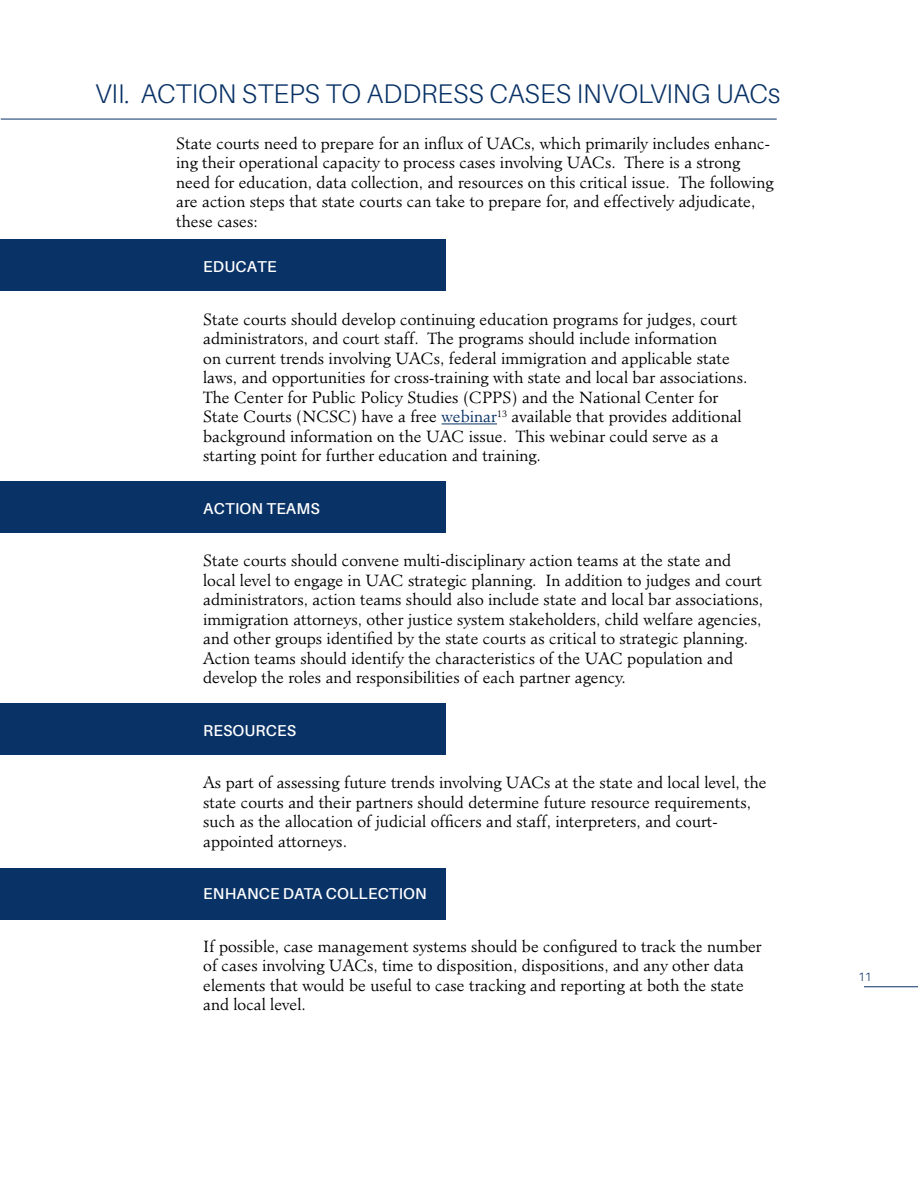
<style>
.page{position:relative;width:918px;height:1188px;background:#fff}
.page>*{position:absolute;margin:0;border:0;box-sizing:border-box;transform-origin:0 0}
.t1{font:300 27px "Aileron";color:#093266}
.t2{font:300 15.75px/19.5px "Minister";color:#000}
.t3{font:600 15.75px "Aileron";letter-spacing:.01em;color:#fff}
.t4{font:300 12px "Aileron";color:#093266}
.s1{color:#093266}
</style>
<div class="page">
<hr style="left:864px;top:986px;width:54px;height:1px;background:#093266">
<div style="left:1px;top:703px;width:445px;height:52px;background:#093266"></div>
<div style="left:1px;top:868px;width:445px;height:52px;background:#093266"></div>
<div style="left:1px;top:481px;width:445px;height:52px;background:#093266"></div>
<div style="left:1px;top:239px;width:445px;height:52px;background:#093266"></div>
<hr style="left:442px;top:424px;width:55px;height:1px;background:#093266">
<hr style="left:1px;top:119px;width:776px;height:1px;background:#093266">
<h1 class="t1" style="left:95px;top:79px;width:687px">VII. ACTION STEPS TO ADDRESS CASES INVOLVING UACs</h1>
<p class="t2" style="left:176px;top:133px;width:599px">State courts need to prepare for an influx of UACs, which primarily includes enhanc&shy;ing their operational capacity to process cases involving UACs. There is a strong need for education, data collection, and resources on this critical issue. The following are action steps that state courts can take to prepare for, and effectively adjudicate, these cases:</p>
<p class="t3" style="left:203px;top:258px;width:75px">EDUCATE</p>
<p class="t2" style="left:203px;top:310px;width:546px">State courts should develop continuing education programs for judges, court administrators, and court staff. The programs should include information<br>on current trends involving UACs, federal immigration and applicable state laws, and opportunities for cross-training with state and local bar associations.<br>The Center for Public Policy Studies (CPPS) and the National Center for State Courts (NCSC) have a free <span class="s1">webinar</span><sup>13</sup> available that provides additional background information on the UAC issue. This webinar could serve as a starting point for further education and training.</p>
<p class="t3" style="left:203px;top:500px;width:118px">ACTION TEAMS</p>
<p class="t2" style="left:203px;top:551px;width:561px">State courts should convene multi-disciplinary action teams at the state and local level to engage in UAC strategic planning. In addition to judges and court administrators, action teams should also include state and local bar associations, immigration attorneys, other justice system stakeholders, child welfare agencies, and other groups identified by the state courts as critical to strategic planning.<br>Action teams should identify the characteristics of the UAC population and develop the roles and responsibilities of each partner agency.</p>
<p class="t3" style="left:203px;top:722px;width:94px">RESOURCES</p>
<p class="t2" style="left:203px;top:773px;width:565px">As part of assessing future trends involving UACs at the state and local level, the state courts and their partners should determine future resource requirements, such as the allocation of judicial officers and staff, interpreters, and court&shy;appointed attorneys.</p>
<p class="t3" style="left:203px;top:885px;width:225px">ENHANCE DATA COLLECTION</p>
<p class="t2" style="left:203px;top:937px;width:560px">If possible, case management systems should be configured to track the number of cases involving UACs, time to disposition, dispositions, and any other data elements that would be useful to case tracking and reporting at both the state and local level.</p>
<p class="t4" style="left:858px;top:970px;width:15px">11</p>
</div>
